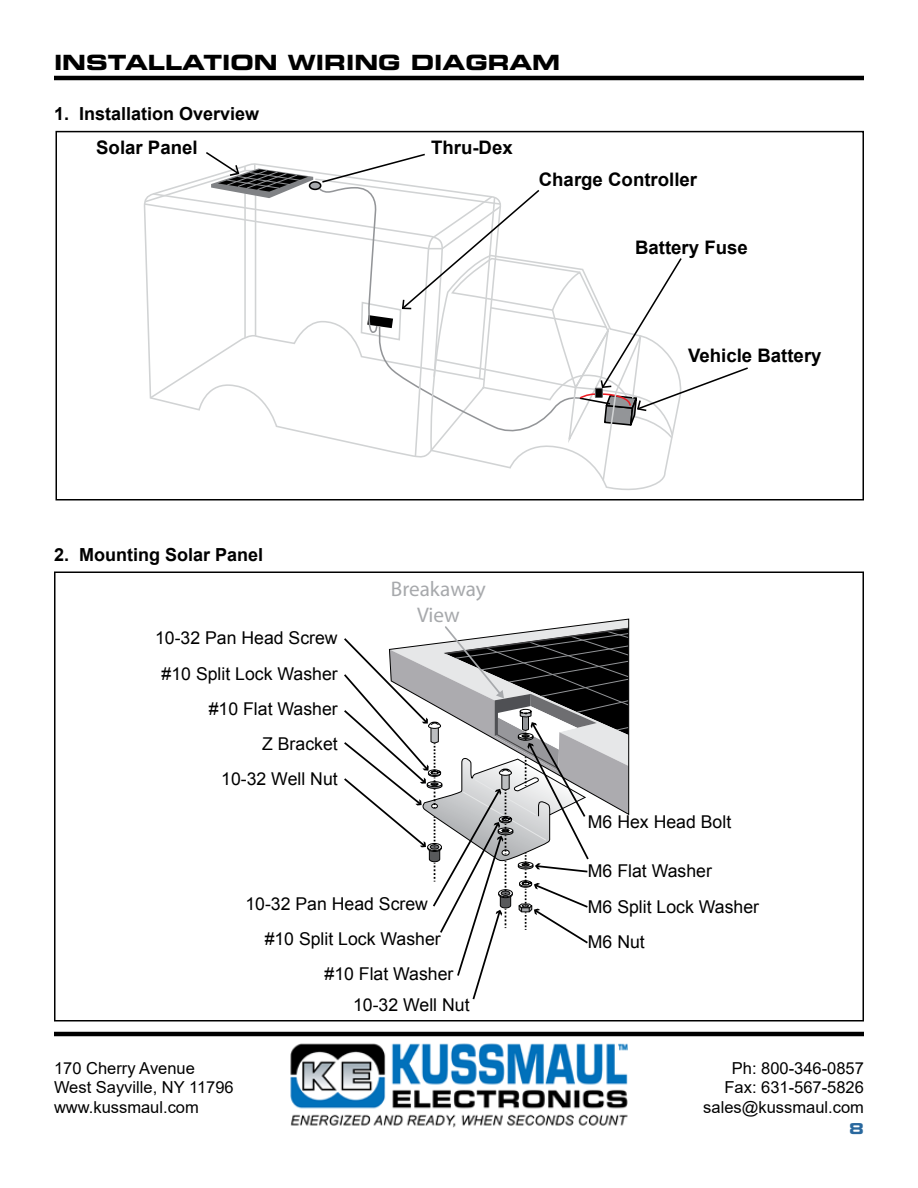
<style>
.page{position:relative;width:918px;height:1188px;background:#fff}
.page>*{position:absolute;margin:0;border:0;box-sizing:border-box;transform-origin:0 0}
.t1{font:21.15px/25.5px "Myriad Pro";color:#a7a9ac;text-align:center}
.t2{font:21px "Eurostile Bold Extended Two";color:#000}
.t3{font:700 18.6px "Arial";color:#000}
.t4{font:700 18px "Arial";color:#000}
.t5{font:17.7px/35.2px "Arial";color:#000;text-align:right}
.t6{font:16.5px/19.8px "Arial";color:#000}
.t7{font:15px "Eurostile Bold Extended Two";color:#29689e}
</style>
<div class="page">
<hr style="left:54px;top:76px;width:810px;height:4px;background:#000">
<img style="left:290px;top:1043px;width:338px;height:85px">
<hr style="left:54px;top:1032px;width:810px;height:4px;background:#000">
<svg style="left:143px;top:152px;width:605px;height:338px"></svg>
<div style="left:56px;top:131px;width:808px;height:370px;border:2px solid #000"></div>
<svg style="left:344px;top:619px;width:286px;height:381px"></svg>
<div style="left:54px;top:572px;width:810px;height:450px;border:2px solid #000"></div>
<p class="t2" style="left:54px;top:48px;width:508px">INSTALLATION WIRING DIAGRAM</p>
<p class="t4" style="left:54px;top:101px;width:207px">1. Installation Overview</p>
<p class="t3" style="left:96px;top:136px;width:103px">Solar Panel</p>
<p class="t3" style="left:431px;top:136px;width:83px">Thru-Dex</p>
<p class="t3" style="left:539px;top:167px;width:160px">Charge Controller</p>
<p class="t3" style="left:635px;top:235px;width:114px">Battery Fuse</p>
<p class="t3" style="left:688px;top:343px;width:135px">Vehicle Battery</p>
<p class="t4" style="left:54px;top:542px;width:211px">2. Mounting Solar Panel</p>
<p class="t5" style="left:155px;top:621px;width:184px">10-32 Pan Head Screw #10 Split Lock Washer #10 Flat Washer<br>Z Bracket<br>10-32 Well Nut</p>
<p class="t1" style="left:391px;top:576px;width:96px">Breakaway<br>View</p>
<p class="t5" style="left:245px;top:886px;width:184px">10-32 Pan Head Screw</p>
<p class="t5" style="left:265px;top:921px;width:178px">#10 Split Lock Washer</p>
<p class="t5" style="left:325px;top:957px;width:130px">#10 Flat Washer</p>
<p class="t5" style="left:353px;top:988px;width:118px">10-32 Well Nut</p>
<p class="t5" style="left:588px;top:804px;width:145px">M6 Hex Head Bolt</p>
<p class="t5" style="left:588px;top:854px;width:173px;text-align:left">M6 Flat Washer<br>M6 Split Lock Washer<br>M6 Nut</p>
<p class="t6" style="left:54px;top:1058px;width:181px">170 Cherry Avenue<br>West Sayville, NY 11796 www.kussmaul.com</p>
<p class="t6" style="left:703px;top:1058px;width:162px;text-align:right">Ph: 800-346-0857<br>Fax: 631-567-5826 sales@kussmaul.com</p>
<p class="t7" style="left:849px;top:1118px;width:16px">8</p>
</div>
